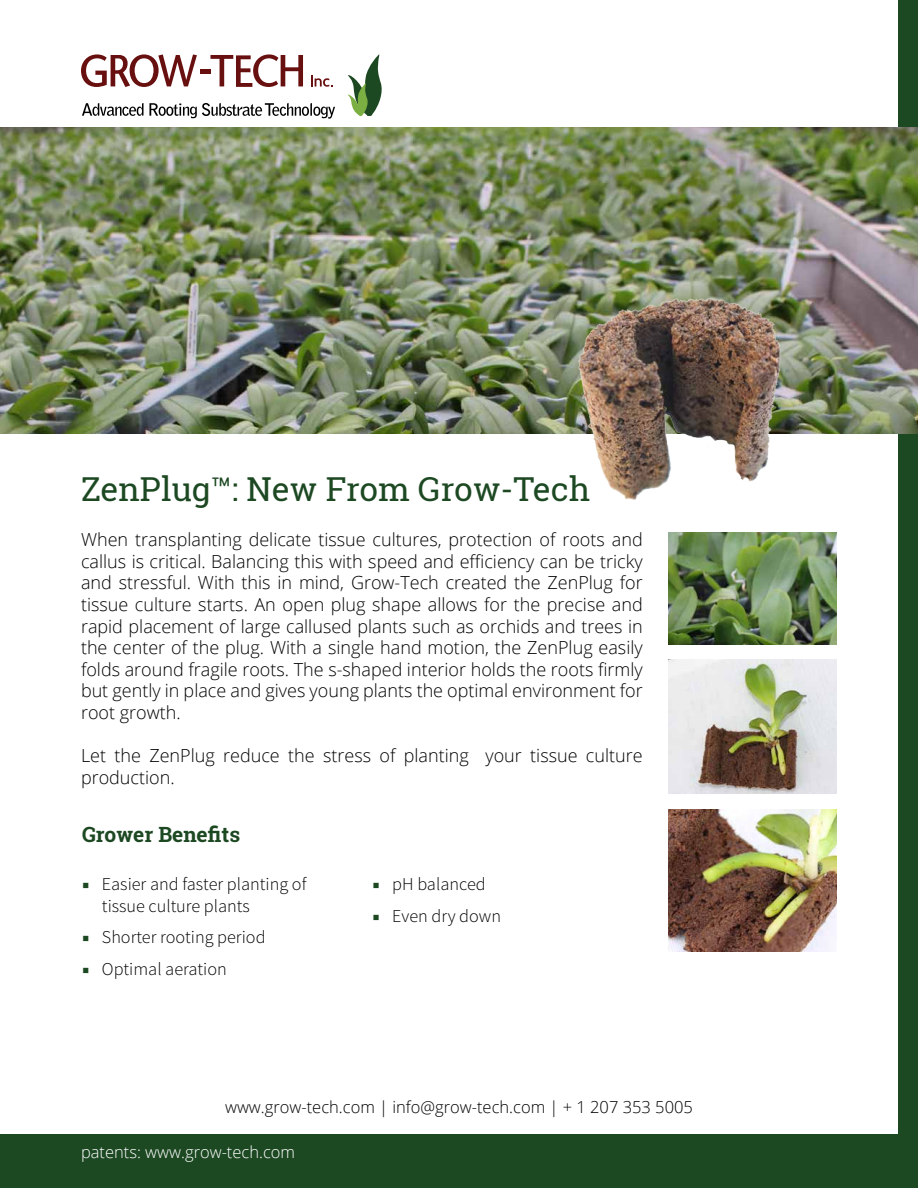
<style>
.page{position:relative;width:918px;height:1188px;background:#fff}
.page>*{position:absolute;margin:0;border:0;box-sizing:border-box;transform-origin:0 0}
.t1{font:33px "Roboto Slab";color:#1c4822}
.t2{font:700 21px "Roboto Slab";color:#1c4822}
.t3{font:300 18px/21.6px "Open Sans";color:#000;text-align:justify}
.t4{font:300 18px/21.6px "Source Sans Pro";color:#000}
.t5{font:300 16.5px "Open Sans";color:#000}
.t6{font:300 16.5px "Open Sans";color:#fff}
.s1{font-family:"Minion Pro";font-weight:400;color:#1c4822}
</style>
<div class="page">
<div style="left:898px;top:0;width:20px;height:1160px;background:#1c4822"></div>
<div style="left:0;top:1134px;width:918px;height:54px;background:#1c4822"></div>
<div style="left:200px;top:69px;width:10px;height:5px;background:#68100f"></div>
<svg style="left:81px;top:54px;width:116px;height:33px"></svg>
<svg style="left:210px;top:54px;width:93px;height:33px"></svg>
<svg style="left:348px;top:54px;width:34px;height:62px"></svg>
<svg style="left:82px;top:103px;width:253px;height:16px"></svg>
<svg style="left:311px;top:75px;width:22px;height:12px"></svg>
<img style="left:0;top:127px;width:918px;height:306px">
<img style="left:569px;top:288px;width:216px;height:212px">
<img style="left:669px;top:532px;width:168px;height:112px">
<img style="left:668px;top:660px;width:169px;height:134px">
<img style="left:669px;top:809px;width:168px;height:142px">
<h1 class="t1" style="left:81px;top:467px;width:511px">ZenPlug™: New From Grow-Tech</h1>
<p class="t3" style="left:81px;top:528px;width:563px">When transplanting delicate tissue cultures, protection of roots and callus is critical. Balancing this with speed and efficiency can be tricky and stressful. With this in mind, Grow-Tech created the ZenPlug for tissue culture starts. An open plug shape allows for the precise and rapid placement of large callused plants such as orchids and trees in the center of the plug. With a single hand motion, the ZenPlug easily folds around fragile roots. The s-shaped interior holds the roots firmly but gently in place and gives young plants the optimal environment for root growth.</p>
<p class="t3" style="left:81px;top:744px;width:563px">Let the ZenPlug reduce the stress of planting your tissue culture production.</p>
<p class="t2" style="left:82px;top:820px;width:160px">Grower Benefits</p>
<p class="t4" style="left:102px;top:874px;width:206px;text-indent:-20px"><span class="s1">■</span> Easier and faster planting of tissue culture plants</p>
<p class="t4" style="left:82px;top:927px;width:185px"><span class="s1">■</span> Shorter rooting period</p>
<p class="t4" style="left:82px;top:958px;width:146px"><span class="s1">■</span> Optimal aeration</p>
<p class="t4" style="left:372px;top:874px;width:115px"><span class="s1">■</span> pH balanced</p>
<p class="t4" style="left:372px;top:905px;width:130px"><span class="s1">■</span> Even dry down</p>
<p class="t5" style="left:225px;top:1096px;width:469px">www.grow-tech.com | info@grow-tech.com | + 1 207 353 5005</p>
<p class="t6" style="left:81px;top:1140px;width:216px">patents: www.grow-tech.com</p>
</div>
